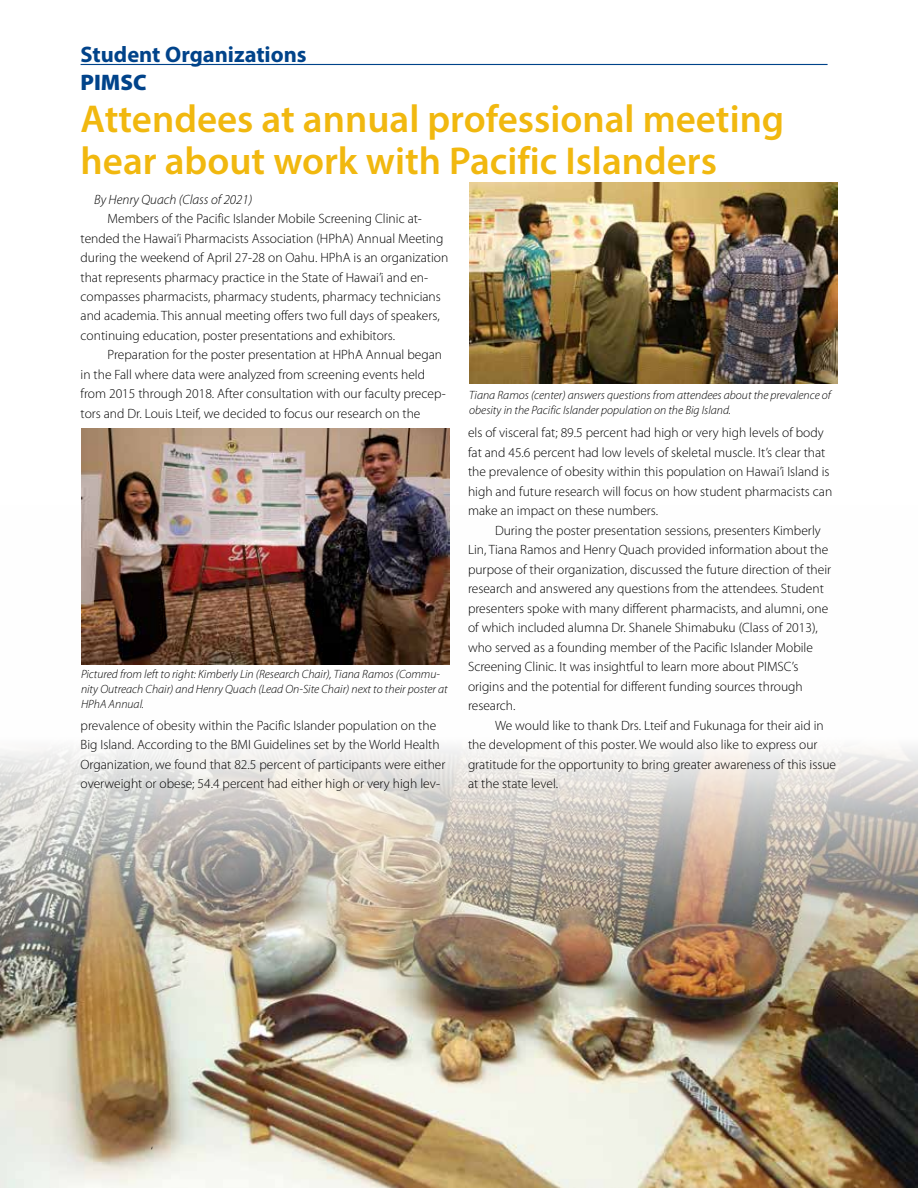
<style>
.page{position:relative;width:918px;height:1188px;background:#fff}
.page>*{position:absolute;margin:0;border:0;box-sizing:border-box;transform-origin:0 0}
.t1{font:600 39px/42px "Myriad Pro";color:#f1b80f}
.t2{font:700 22.5px "Myriad Pro";color:#00438a}
.t3{font:900 22.5px "Myriad Pro";color:#00438a}
.t4{font:300 13.5px/19.5px "Myriad Pro";color:#000}
.t5{font:italic 300 13.5px "Myriad Pro";color:#000}
.t6{font:italic 300 12px/15px "Myriad Pro";color:#000}
.t7{font:300 12px "Myriad Pro";color:#000}
</style>
<div class="page">
<img style="left:0;top:505px;width:918px;height:683px">
<hr style="left:81px;top:64px;width:747px;height:1px;background:#00438a">
<img style="left:81px;top:429px;width:368px;height:236px">
<img style="left:469px;top:183px;width:369px;height:200px">
<h2 class="t2" style="left:81px;top:40px;width:228px">Student Organizations</h2>
<h2 class="t3" style="left:81px;top:67px;width:68px">PIMSC</h2>
<h1 class="t1" style="left:81px;top:97px;width:705px">Attendees at annual professional meeting hear about work with Pacific Islanders</h1>
<p class="t5" style="left:94px;top:192px;width:160px">By Henry Quach (Class of 2021)</p>
<p class="t4" style="left:81px;top:209px;width:369px;text-indent:27px">Members of the Pacific Islander Mobile Screening Clinic at&shy;tended the Hawai’i Pharmacists Association (HPhA) Annual Meeting during the weekend of April 27-28 on Oahu. HPhA is an organization that represents pharmacy practice in the State of Hawai’i and en&shy;compasses pharmacists, pharmacy students, pharmacy technicians and academia. This annual meeting offers two full days of speakers, continuing education, poster presentations and exhibitors.</p>
<p class="t4" style="left:81px;top:345px;width:367px;text-indent:27px">Preparation for the poster presentation at HPhA Annual began in the Fall where data were analyzed from screening events held from 2015 through 2018. After consultation with our faculty precep&shy;tors and Dr. Louis Lteif, we decided to focus our research on the</p>
<p class="t6" style="left:469px;top:388px;width:363px">Tiana Ramos (center) answers questions from attendees about the prevalence of obesity in the Pacific Islander population on the Big Island.</p>
<p class="t4" style="left:468px;top:423px;width:366px">els of visceral fat; 89.5 percent had high or very high levels of body fat and 45.6 percent had low levels of skeletal muscle. It’s clear that the prevalence of obesity within this population on Hawai’i Island is high and future research will focus on how student pharmacists can make an impact on these numbers.</p>
<p class="t4" style="left:468px;top:521px;width:365px;text-indent:27px">During the poster presentation sessions, presenters Kimberly Lin, Tiana Ramos and Henry Quach provided information about the purpose of their organization, discussed the future direction of their research and answered any questions from the attendees. Student presenters spoke with many different pharmacists, and alumni, one of which included alumna Dr. Shanele Shimabuku (Class of 2013), who served as a founding member of the Pacific Islander Mobile Screening Clinic. It was insightful to learn more about PIMSC’s origins and the potential for different funding sources through research.</p>
<p class="t4" style="left:468px;top:716px;width:370px;text-indent:27px">We would like to thank Drs. Lteif and Fukunaga for their aid in the development of this poster. We would also like to express our gratitude for the opportunity to bring greater awareness of this issue at the state level.</p>
<p class="t6" style="left:81px;top:667px;width:368px">Pictured from left to right: Kimberly Lin (Research Chair), Tiana Ramos (Commu&shy;nity Outreach Chair) and Henry Quach (Lead On-Site Chair) next to their poster at<br>HPhA Annual.</p>
<p class="t4" style="left:81px;top:716px;width:366px">prevalence of obesity within the Pacific Islander population on the Big Island. According to the BMI Guidelines set by the World Health Organization, we found that 82.5 percent of participants were either overweight or obese; 54.4 percent had either high or very high lev-</p>
<p class="t7" style="left:151px;top:1144px;width:4px">‘</p>
</div>
